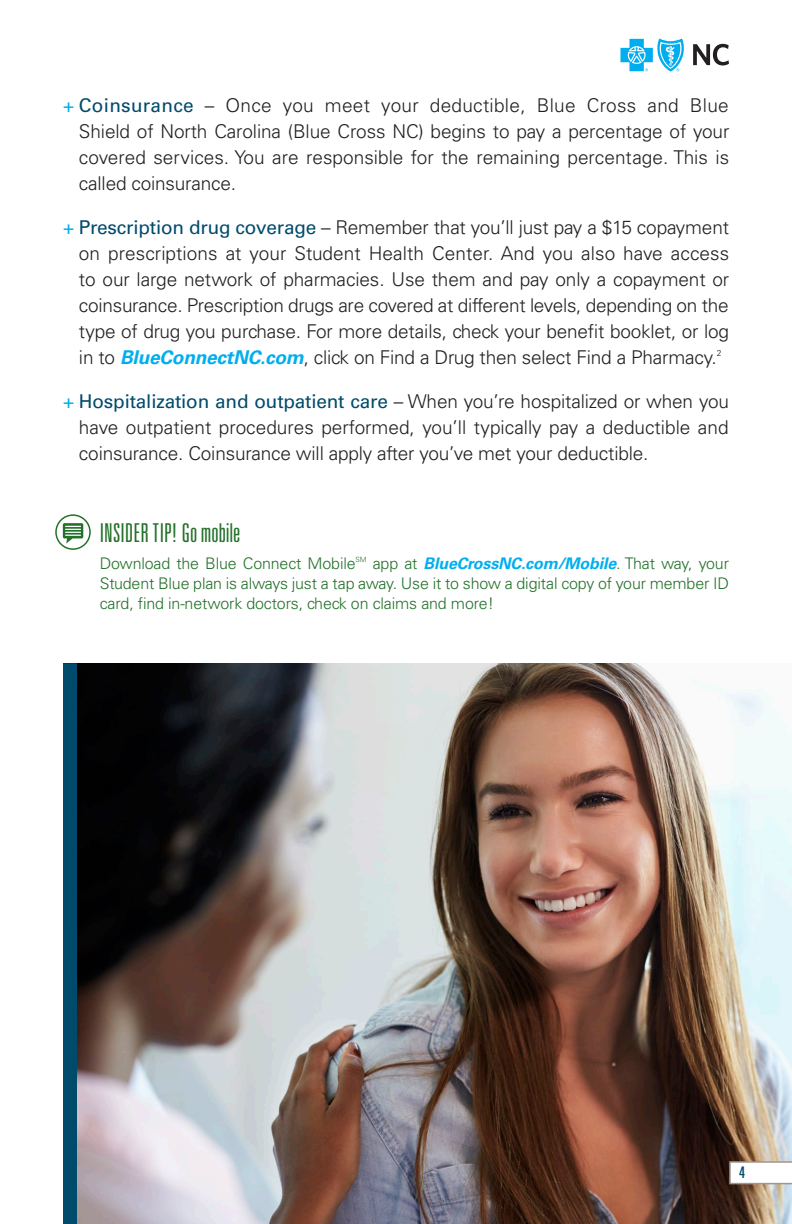
<style>
.page{position:relative;width:792px;height:1224px;background:#fff}
.page>*{position:absolute;margin:0;border:0;box-sizing:border-box;transform-origin:0 0}
.Insider_Tip_Headline{font:300 ultra-condensed 26px "Univers LT Std";color:#23712a}
.Body_paragraph{font:300 19px/26px "Univers LT Std";letter-spacing:-.01em;color:#231f20;text-align:justify}
.Insider_Tip_Sentence{font:300 16px/20px "Univers LT Std";letter-spacing:-.01em;color:#23712a;text-align:justify}
.Page_number{font:ultra-condensed 16px "Univers LT Std";color:#004b6c}
.Insider_Tip_Sentence-2{font:300 7.2px "Univers LT Std";color:#23712a}
.s1{font-weight:400;color:#00aeef}
.s2{font-weight:400;color:#004b6c}
.s3{font-weight:700;font-style:italic;color:#00aeef}
</style>
<div class="page">
<img style="left:77px;top:663px;width:715px;height:561px">
<svg style="left:56px;top:515px;width:34px;height:34px"></svg>
<div style="left:55px;top:514px;width:36px;height:36px;border:2px solid #23712a;border-radius:50%"></div>
<svg style="left:63px;top:523px;width:20px;height:21px"></svg>
<div style="left:63px;top:663px;width:14px;height:561px;background:#004b6c"></div>
<svg style="left:729px;top:1161px;width:63px;height:23px"></svg>
<svg style="left:620px;top:38px;width:64px;height:34px"></svg>
<svg style="left:693px;top:44px;width:36px;height:21px"></svg>
<p class="Body_paragraph" style="left:79px;top:93px;width:652px;text-indent:-16px"><span class="s1">+</span> <span class="s2">Coinsurance</span> – Once you meet your deductible, Blue Cross and Blue Shield of North Carolina (Blue Cross NC) begins to pay a percentage of your covered services. You are responsible for the remaining percentage. This is called coinsurance.</p>
<p class="Body_paragraph" style="left:79px;top:215px;width:652px;text-indent:-16px"><span class="s1">+</span> <span class="s2">Prescription drug coverage</span> – Remember that you’ll just pay a $15 copayment on prescriptions at your Student Health Center. And you also have access to our large network of pharmacies. Use them and pay only a copayment or coinsurance. Prescription drugs are covered at different levels, depending on the type of drug you purchase. For more details, check your benefit booklet, or log in to <span class="s3">BlueConnectNC.com</span>, click on Find a Drug then select Find a Pharmacy.<sup>2</sup></p>
<p class="Body_paragraph" style="left:79px;top:389px;width:651px;text-indent:-16px"><span class="s1">+</span> <span class="s2">Hospitalization and outpatient care</span> – When you’re hospitalized or when you have outpatient procedures performed, you’ll typically pay a deductible and coinsurance. Coinsurance will apply after you’ve met your deductible.</p>
<h3 class="Insider_Tip_Headline" style="left:100px;top:519px;width:142px">INSIDER TIP! Go mobile</h3>
<p class="Insider_Tip_Sentence" style="left:100px;top:554px;width:257px">Download the Blue Connect Mobile</p>
<p class="Insider_Tip_Sentence-2" style="left:356px;top:555px;width:13px">SM</p>
<p class="Insider_Tip_Sentence" style="left:100px;top:554px;width:631px;text-indent:273px">app at <span class="s3">BlueCrossNC.com/Mobile</span>. That way, your Student Blue plan is always just a tap away. Use it to show a digital copy of your member ID card, find in-network doctors, check on claims and more!</p>
<p class="Page_number" style="left:739px;top:1164px;width:7px">4</p>
</div>
